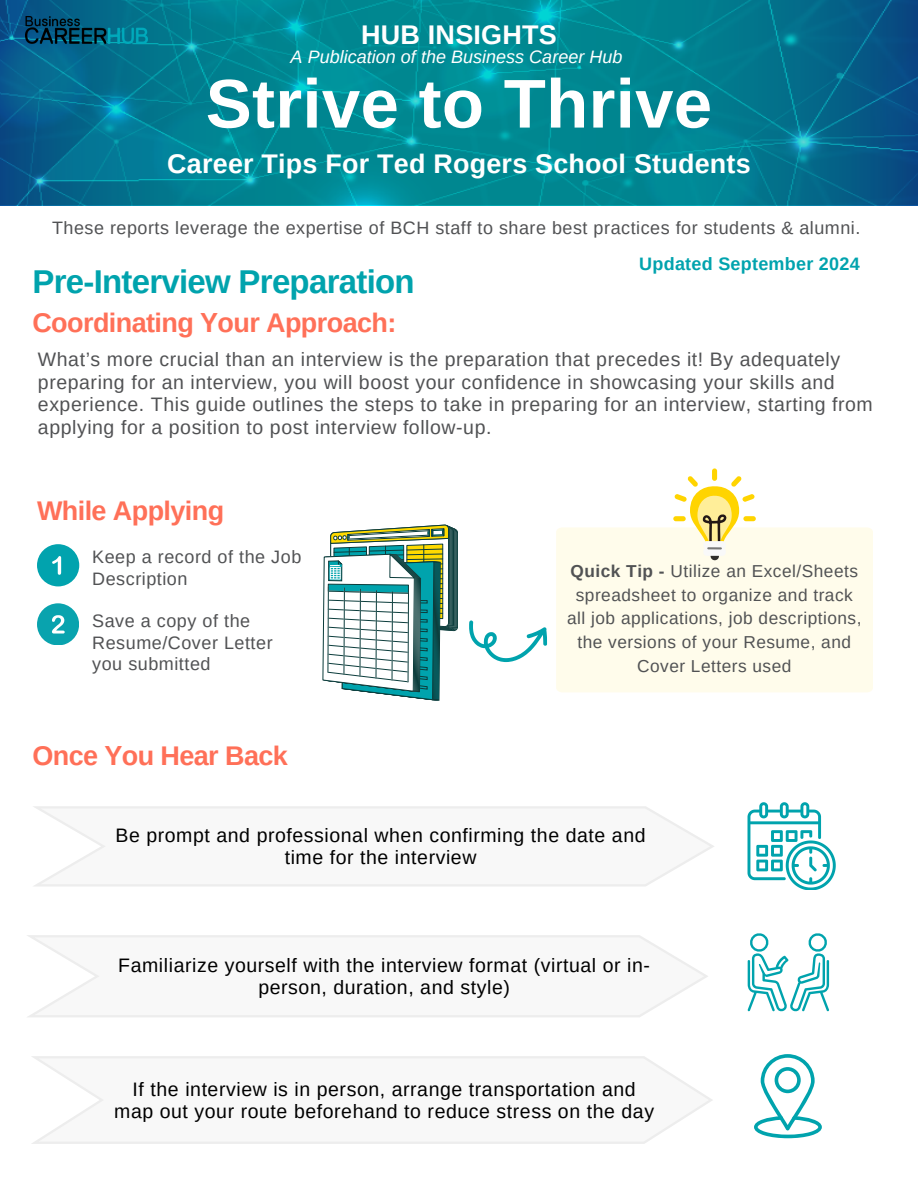
<style>
.page{position:relative;width:918px;height:1188px;background:#fff}
.page>*{position:absolute;margin:0;border:0;box-sizing:border-box;transform-origin:0 0}
.t1{font:700 69px "Arimo";letter-spacing:.005em;color:#fff}
.t2{font:700 33px "Arimo";letter-spacing:-.02em;color:#00a3ad}
.t3{font:700 27px "Arimo";letter-spacing:-.02em;color:#ff7058}
.t4{font:700 27px "Arimo";letter-spacing:.01em;color:#fff}
.t5{font:19.5px/22.5px "Arimo";letter-spacing:.03em;color:#515254}
.t6{font:19.5px/22.5px "Arimo";letter-spacing:.03em;color:#000;text-align:center}
.t7{font:18px/21.3px "Arimo";letter-spacing:.03em;color:#515254}
.t8{font:italic 18px "Arimo";color:#fff}
.t9{font:700 18px "Arimo";letter-spacing:.015em;color:#01a3ae}
.t10{font:17.25px/23.7px "Arimo";letter-spacing:.03em;color:#515254;text-align:center}
.s1{font-weight:700}
</style>
<div class="page">
<svg style="left:0;top:0;width:918px;height:204px;background:#027c92"></svg>
<img style="left:26px;top:17px;width:121px;height:27px">
<div style="left:37px;top:544px;width:42px;height:42px;background:#01a3ae;border-radius:50%"></div>
<svg style="left:52px;top:556px;width:9px;height:19px"></svg>
<div style="left:37px;top:603px;width:42px;height:42px;background:#09a3ae;border-radius:50%"></div>
<svg style="left:52px;top:615px;width:13px;height:19px"></svg>
<svg style="left:323px;top:525px;width:135px;height:175px"></svg>
<svg style="left:469px;top:620px;width:78px;height:42px"></svg>
<svg style="left:33px;top:806px;width:681px;height:80px"></svg>
<svg style="left:27px;top:935px;width:681px;height:82px"></svg>
<svg style="left:32px;top:1056px;width:680px;height:88px"></svg>
<svg style="left:748px;top:802px;width:87px;height:88px"></svg>
<svg style="left:748px;top:933px;width:81px;height:78px"></svg>
<div style="left:556px;top:527px;width:317px;height:165px;background:#fffceb"></div>
<svg style="left:673px;top:468px;width:83px;height:93px"></svg>
<svg style="left:754px;top:1054px;width:68px;height:84px"></svg>
<p class="t4" style="left:361px;top:20px;width:197px">HUB INSIGHTS</p>
<p class="t8" style="left:291px;top:47px;width:333px">A Publication of the Business Career Hub</p>
<p class="t1" style="left:206px;top:65px;width:508px">Strive to Thrive</p>
<p class="t4" style="left:167px;top:148px;width:585px">Career Tips For Ted Rogers School Students</p>
<p class="t7" style="left:52px;top:217px;width:810px">These reports leverage the expertise of BCH staff to share best practices for students &amp; alumni.</p>
<p class="t2" style="left:32px;top:263px;width:384px">Pre-Interview Preparation</p>
<p class="t3" style="left:32px;top:308px;width:366px">Coordinating Your Approach:</p>
<h1 class="t5" style="left:38px;top:348px;width:836px">What’s more crucial than an interview is the preparation that precedes it! By adequately preparing for an interview, you will boost your confidence in showcasing your skills and experience. This guide outlines the steps to take in preparing for an interview, starting from applying for a position to post interview follow-up.</h1>
<p class="t9" style="left:639px;top:254px;width:222px">Updated September 2024</p>
<h1 class="t3" style="left:37px;top:495px;width:189px">While Applying</h1>
<h3 class="t7" style="left:92px;top:546px;width:211px">Keep a record of the Job<br>Description</h3>
<h3 class="t7" style="left:92px;top:610px;width:182px">Save a copy of the<br>Resume/Cover Letter</h3>
<h2 class="t7" style="left:92px;top:653px;width:120px">you submitted</h2>
<p class="t3" style="left:32px;top:741px;width:257px">Once You Hear Back</p>
<h3 class="t10" style="left:567px;top:559px;width:296px"><span class="s1">Quick Tip -</span> Utilize an Excel/Sheets spreadsheet to organize and track all job applications, job descriptions, the versions of your Resume, and<br>Cover Letters used</h3>
<h3 class="t6" style="left:116px;top:824px;width:532px">Be prompt and professional when confirming the date and time for the interview</h3>
<h3 class="t6" style="left:118px;top:954px;width:533px">Familiarize yourself with the interview format (virtual or in&shy;person, duration, and style)</h3>
<p class="t6" style="left:114px;top:1078px;width:541px">If the interview is in person, arrange transportation and map out your route beforehand to reduce stress on the day</p>
</div>
